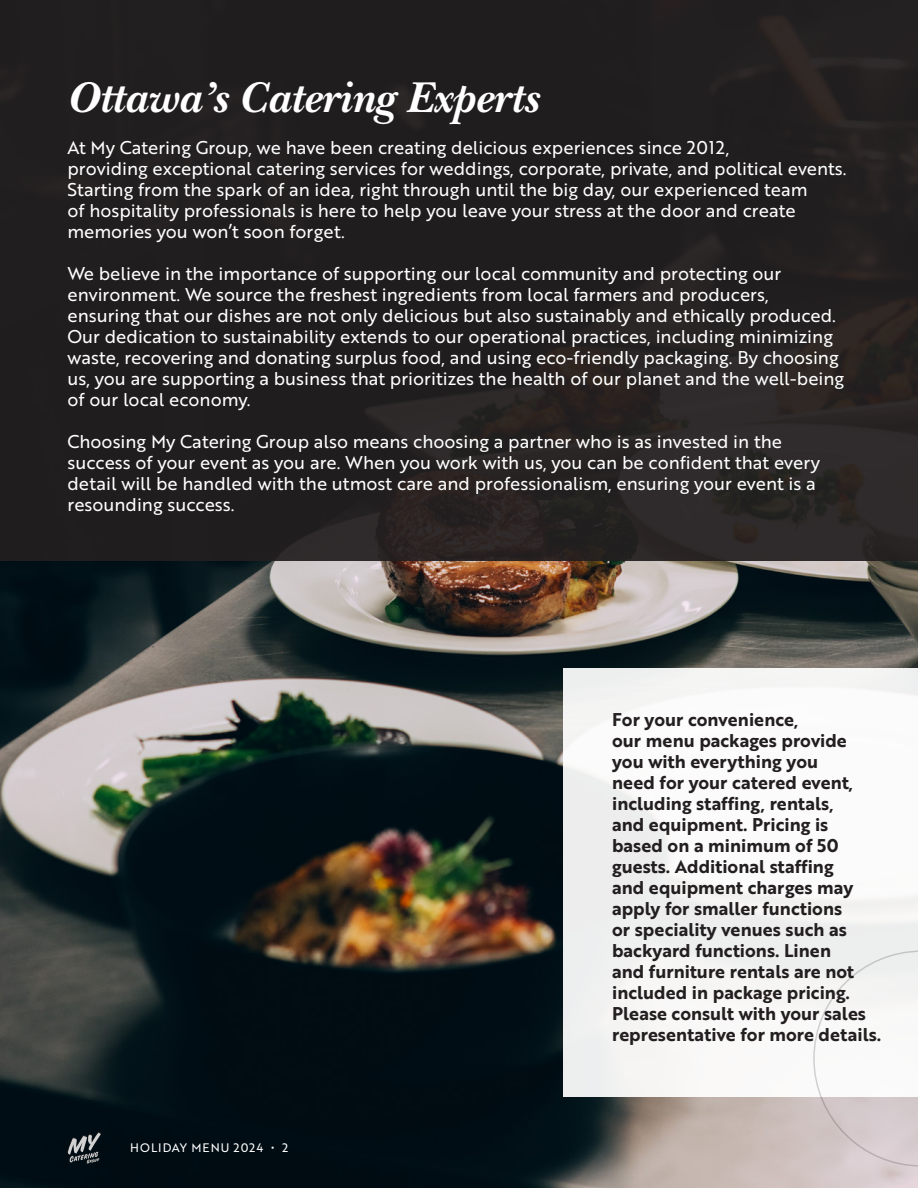
<style>
.page{position:relative;width:918px;height:1188px;background:#fff}
.page>*{position:absolute;margin:0;border:0;box-sizing:border-box;transform-origin:0 0}
.Brother_Body_12_14{font:italic 700 45px "New Baskerville Std";color:#fff}
.Brother_Body_12_14-2{font:18px/21px "Brother 1816 Regular";color:#fff}
.Brother_Body_12_14-3{font:18px/21px "Brother 1816 Bold";color:#231f20}
.Body{font:12px "Brother 1816 Regular";letter-spacing:.085em;color:#fff}
</style>
<div class="page">
<img style="left:0;top:561px;width:918px;height:627px">
<div style="left:0;top:0;width:918px;height:561px;background:#231f20"></div>
<div style="left:563px;top:669px;width:355px;height:428px;background:#f9f8f8"></div>
<svg style="left:67px;top:1131px;width:35px;height:33px"></svg>
<svg style="left:813px;top:950px;width:105px;height:217px"></svg>
<p class="Brother_Body_12_14" style="left:68px;top:71px;width:472px">Ottawa’s Catering Experts</p>
<p class="Brother_Body_12_14-2" style="left:68px;top:136px;width:663px">At My Catering Group, we have been creating delicious experiences since 2012,</p>
<p class="Brother_Body_12_14-2" style="left:68px;top:157px;width:781px">providing exceptional catering services for weddings, corporate, private, and political events.<br>Starting from the spark of an idea, right through until the big day, our experienced team<br>of hospitality professionals is here to help you leave your stress at the door and create memories you won’t soon forget.</p>
<p class="Brother_Body_12_14-2" style="left:68px;top:262px;width:715px">We believe in the importance of supporting our local community and protecting our environment. We source the freshest ingredients from local farmers and producers,</p>
<p class="Brother_Body_12_14-2" style="left:68px;top:304px;width:770px">ensuring that our dishes are not only delicious but also sustainably and ethically produced.</p>
<p class="Brother_Body_12_14-2" style="left:68px;top:325px;width:778px">Our dedication to sustainability extends to our operational practices, including minimizing waste, recovering and donating surplus food, and using eco-friendly packaging. By choosing us, you are supporting a business that prioritizes the health of our planet and the well-being of our local economy.</p>
<p class="Brother_Body_12_14-2" style="left:68px;top:430px;width:716px">Choosing My Catering Group also means choosing a partner who is as invested in the</p>
<p class="Brother_Body_12_14-2" style="left:68px;top:451px;width:754px">success of your event as you are. When you work with us, you can be confident that every detail will be handled with the utmost care and professionalism, ensuring your event is a resounding success.</p>
<p class="Body" style="left:130px;top:1139px;width:160px">HOLIDAY MENU 2024 • 2</p>
<p class="Brother_Body_12_14-3" style="left:612px;top:708px;width:188px">For your convenience,</p>
<p class="Brother_Body_12_14-3" style="left:612px;top:729px;width:271px">our menu packages provide you with everything you<br>need for your catered event, including staffing, rentals,<br>and equipment. Pricing is based on a minimum of 50 guests. Additional staffing<br>and equipment charges may apply for smaller functions<br>or speciality venues such as backyard functions. Linen<br>and furniture rentals are not included in package pricing.<br>Please consult with your sales representative for more details.</p>
</div>
